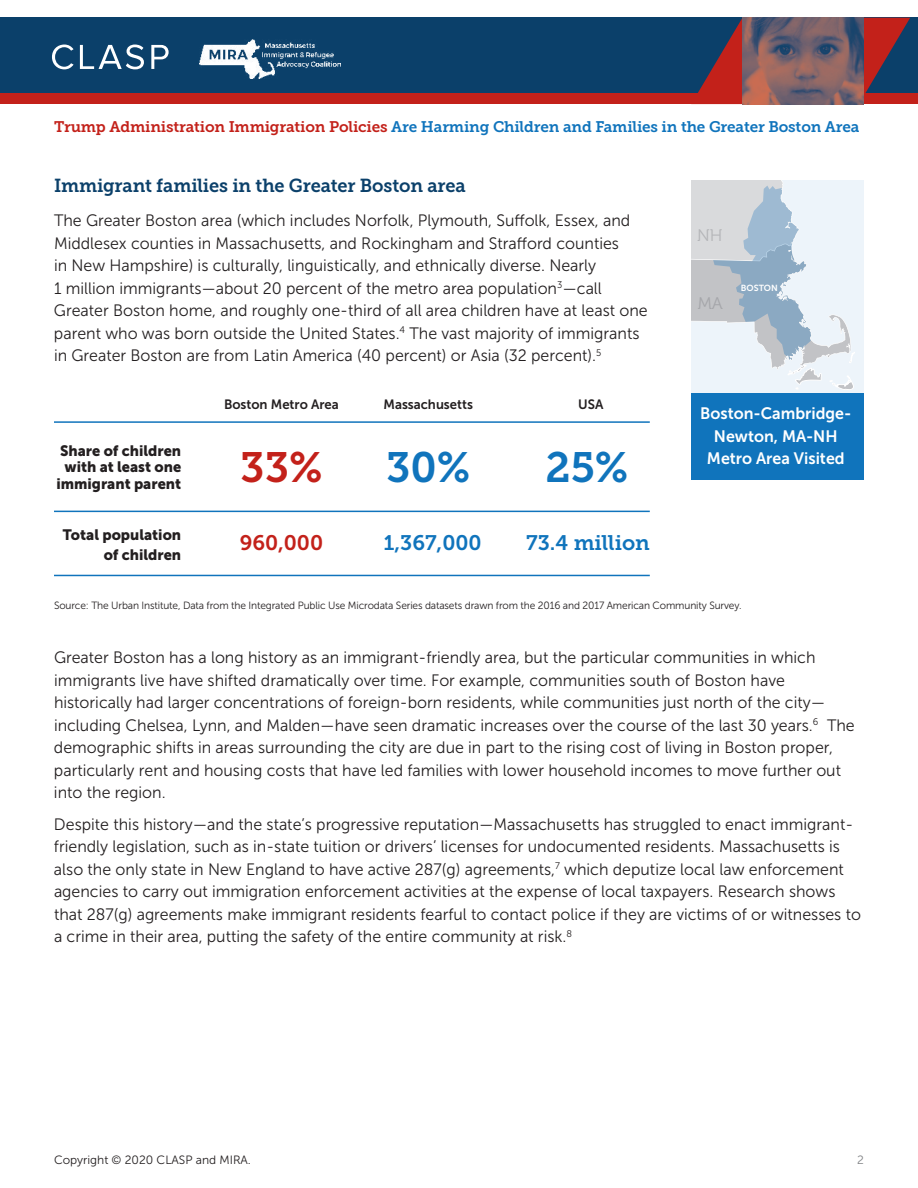
<style>
.page{position:relative;width:918px;height:1188px;background:#fff}
.page>*{position:absolute;margin:0;border:0;box-sizing:border-box;transform-origin:0 0}
.t1{font:42.3px "Museo Slab 700";color:#1074bc}
.t2{font:42.3px "Museo Slab 700";color:#c3211a}
.t3{font:21px "Museo Slab 700";color:#1074bc}
.t4{font:21px "Museo Slab 700";color:#c3211a}
.t5{font:18.75px "Museo Slab 700";letter-spacing:-.01em;color:#0b406a}
.t6{font:16.8px "Museo 300";color:#a5a6aa}
.t7{font:16.8px "Museo 300";color:#b4b5b8}
.t8{font:16.5px/22.5px "Museo Sans 300";color:#231f20}
.t9{font:16.5px/22.5px "Museo Sans 700";color:#fff;text-align:center}
.t10{font:15.3px "Museo Slab 700";letter-spacing:-.01em;color:#1074bc}
.t11{font:15px/16.5px "Museo Sans 900";color:#231f20;text-align:center}
.t12{font:13.5px "Museo Sans 700";color:#231f20}
.t13{font:12px "Museo Sans 300";color:#231f20}
.t14{font:12px "Museo Sans 300";color:#808285}
.t15{font:10.5px "Museo Sans 300";letter-spacing:-.01em;color:#231f20}
.t16{font:8.85px "Museo Sans 700";color:#fff}
.s1{color:#c3211a}
</style>
<div class="page">
<div style="left:0;top:18px;width:918px;height:86px;background:#0b406a"></div>
<div style="left:864px;top:94px;width:54px;height:10px;background:#c3211a"></div>
<div style="left:0;top:94px;width:767px;height:10px;background:#c3211a"></div>
<svg style="left:52px;top:45px;width:22px;height:24px"></svg>
<svg style="left:80px;top:45px;width:64px;height:24px"></svg>
<svg style="left:151px;top:45px;width:18px;height:24px"></svg>
<svg style="left:691px;top:18px;width:219px;height:76px"></svg>
<img style="left:742px;top:18px;width:122px;height:86px">
<img style="left:200px;top:39px;width:141px;height:39px">
<svg style="left:691px;top:180px;width:173px;height:213px;background:#d4dde5"></svg>
<div style="left:691px;top:393px;width:173px;height:86px;background:#1074bc"></div>
<hr style="left:54px;top:421px;width:596px;height:2px;background:#1074bc">
<hr style="left:54px;top:511px;width:596px;height:1px;background:#1074bc">
<hr style="left:54px;top:575px;width:596px;height:1px;background:#1074bc">
<p class="t10" style="left:54px;top:118px;width:807px"><span class="s1">Trump Administration Immigration Policies</span> Are Harming Children and Families in the Greater Boston Area</p>
<p class="t5" style="left:54px;top:175px;width:413px">Immigrant families in the Greater Boston area</p>
<p class="t8" style="left:54px;top:209px;width:595px">The Greater Boston area (which includes Norfolk, Plymouth, Suffolk, Essex, and Middlesex counties in Massachusetts, and Rockingham and Strafford counties<br>in New Hampshire) is culturally, linguistically, and ethnically diverse. Nearly<br>1 million immigrants—about 20 percent of the metro area population<sup>3</sup>—call Greater Boston home, and roughly one-third of all area children have at least one parent who was born outside the United States.<sup>4</sup> The vast majority of immigrants in Greater Boston are from Latin America (40 percent) or Asia (32 percent).<sup>5</sup></p>
<p class="t11" style="left:56px;top:442px;width:126px">Share of children with at least one immigrant parent</p>
<p class="t11" style="left:63px;top:525px;width:120px;line-height:19.5px;text-align:right">Total population of children</p>
<p class="t12" style="left:224px;top:397px;width:116px">Boston Metro Area</p>
<p class="t12" style="left:384px;top:397px;width:91px">Massachusetts</p>
<p class="t12" style="left:578px;top:397px;width:27px">USA</p>
<h1 class="t2" style="left:240px;top:444px;width:84px">33%</h1>
<h1 class="t1" style="left:386px;top:444px;width:86px">30%</h1>
<h1 class="t1" style="left:546px;top:444px;width:84px">25%</h1>
<p class="t4" style="left:240px;top:531px;width:85px">960,000</p>
<p class="t3" style="left:384px;top:531px;width:99px">1,367,000</p>
<p class="t3" style="left:526px;top:531px;width:125px">73.4 million</p>
<p class="t7" style="left:697px;top:226px;width:27px">NH</p>
<p class="t6" style="left:698px;top:294px;width:27px">MA</p>
<p class="t16" style="left:741px;top:283px;width:38px">BOSTON</p>
<p class="t9" style="left:700px;top:402px;width:153px">Boston-Cambridge-<br>Newton, MA-NH<br>Metro Area Visited</p>
<p class="t15" style="left:54px;top:600px;width:689px">Source: The Urban Institute, Data from the Integrated Public Use Microdata Series datasets drawn from the 2016 and 2017 American Community Survey.</p>
<p class="t8" style="left:54px;top:646px;width:802px">Greater Boston has a long history as an immigrant-friendly area, but the particular communities in which immigrants live have shifted dramatically over time. For example, communities south of Boston have historically had larger concentrations of foreign-born residents, while communities just north of the city— including Chelsea, Lynn, and Malden—have seen dramatic increases over the course of the last 30 years.<sup>6</sup> The demographic shifts in areas surrounding the city are due in part to the rising cost of living in Boston proper, particularly rent and housing costs that have led families with lower household incomes to move further out into the region.</p>
<p class="t8" style="left:54px;top:813px;width:809px">Despite this history—and the state’s progressive reputation—Massachusetts has struggled to enact immigrant&shy;friendly legislation, such as in-state tuition or drivers’ licenses for undocumented residents. Massachusetts is also the only state in New England to have active 287(g) agreements,<sup>7</sup> which deputize local law enforcement agencies to carry out immigration enforcement activities at the expense of local taxpayers. Research shows that 287(g) agreements make immigrant residents fearful to contact police if they are victims of or witnesses to a crime in their area, putting the safety of the entire community at risk.<sup>8</sup></p>
<p class="t13" style="left:54px;top:1153px;width:198px">Copyright © 2020 CLASP and MIRA.</p>
<p class="t14" style="left:857px;top:1154px;width:8px">2</p>
</div>
